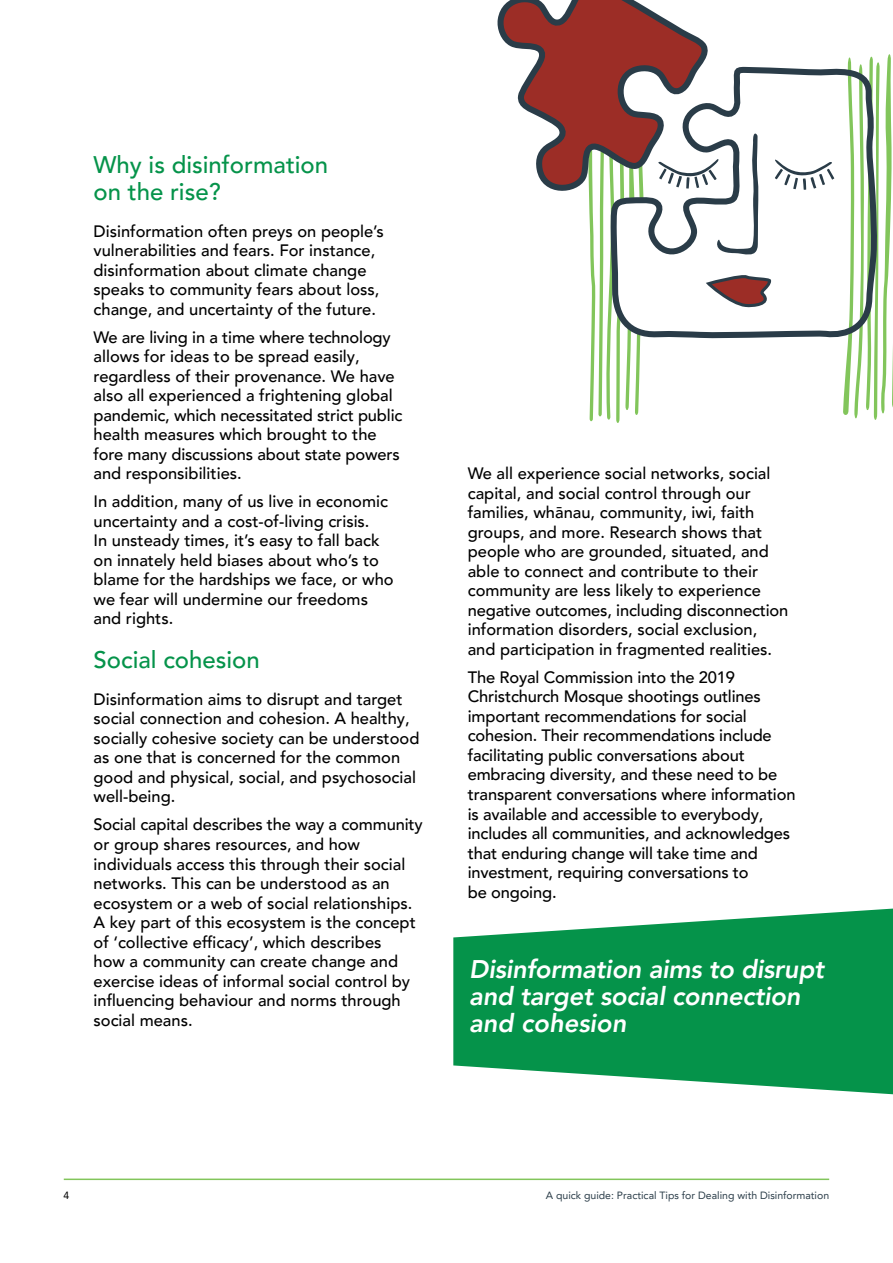
<style>
.page{position:relative;width:893px;height:1263px;background:#fff}
.page>*{position:absolute;margin:0;border:0;box-sizing:border-box;transform-origin:0 0}
.t1{font:italic 800 25.5px/27px "Avenir LT Pro";letter-spacing:-.01em;color:#fff}
.t2{font:500 24px/27px "Avenir LT Pro";color:#05934a}
.t3{font:500 16.5px/19.5px "Avenir LT Pro";color:#000}
.t4{font:10.5px "Avenir LT Pro";color:#2a3c48}
.t5{font:10.5px "Avenir LT Pro";color:#000}
</style>
<div class="page">
<hr style="left:64px;top:1178px;width:765px;height:2px;background:#82c55b">
<svg style="left:453px;top:908px;width:440px;height:186px;fill:#05934a"></svg>
<svg style="left:843px;top:54px;width:50px;height:366px"></svg>
<svg style="left:497px;top:0;width:211px;height:423px"></svg>
<svg style="left:608px;top:65px;width:271px;height:276px"></svg>
<h2 class="t2" style="left:94px;top:152px;width:236px">Why is disinformation on the rise?</h2>
<p class="t3" style="left:94px;top:222px;width:292px">Disinformation often preys on people’s vulnerabilities and fears. For instance, disinformation about climate change speaks to community fears about loss, change, and uncertainty of the future.</p>
<p class="t3" style="left:94px;top:328px;width:310px">We are living in a time where technology allows for ideas to be spread easily, regardless of their provenance. We have also all experienced a frightening global pandemic, which necessitated strict public health measures which brought to the fore many discussions about state powers and responsibilities.</p>
<p class="t3" style="left:94px;top:492px;width:302px">In addition, many of us live in economic uncertainty and a cost-of-living crisis.<br>In unsteady times, it’s easy to fall back on innately held biases about who’s to blame for the hardships we face, or who we fear will undermine our freedoms and rights.</p>
<h2 class="t2" style="left:94px;top:647px;width:168px">Social cohesion</h2>
<p class="t3" style="left:94px;top:690px;width:327px">Disinformation aims to disrupt and target social connection and cohesion. A healthy, socially cohesive society can be understood as one that is concerned for the common good and physical, social, and psychosocial well-being.</p>
<p class="t3" style="left:94px;top:815px;width:331px">Social capital describes the way a community or group shares resources, and how individuals access this through their social networks. This can be understood as an ecosystem or a web of social relationships.<br>A key part of this ecosystem is the concept of ‘collective efficacy’, which describes<br>how a community can create change and exercise ideas of informal social control by influencing behaviour and norms through social means.</p>
<p class="t3" style="left:468px;top:464px;width:322px">We all experience social networks, social capital, and social control through our families, whānau, community, iwi, faith groups, and more. Research shows that people who are grounded, situated, and able to connect and contribute to their community are less likely to experience negative outcomes, including disconnection information disorders, social exclusion, and participation in fragmented realities.</p>
<p class="t3" style="left:468px;top:668px;width:329px">The Royal Commission into the 2019<br>Christchurch Mosque shootings outlines important recommendations for social cohesion. Their recommendations include facilitating public conversations about embracing diversity, and these need to be transparent conversations where information is available and accessible to everybody, includes all communities, and acknowledges that enduring change will take time and investment, requiring conversations to<br>be ongoing.</p>
<h1 class="t1" style="left:469px;top:956px;width:356px">Disinformation aims to disrupt and target social connection and cohesion</h1>
<p class="t5" style="left:64px;top:1189px;width:7px">4</p>
<p class="t4" style="left:546px;top:1189px;width:285px">A quick guide: Practical Tips for Dealing with Disinformation</p>
</div>
